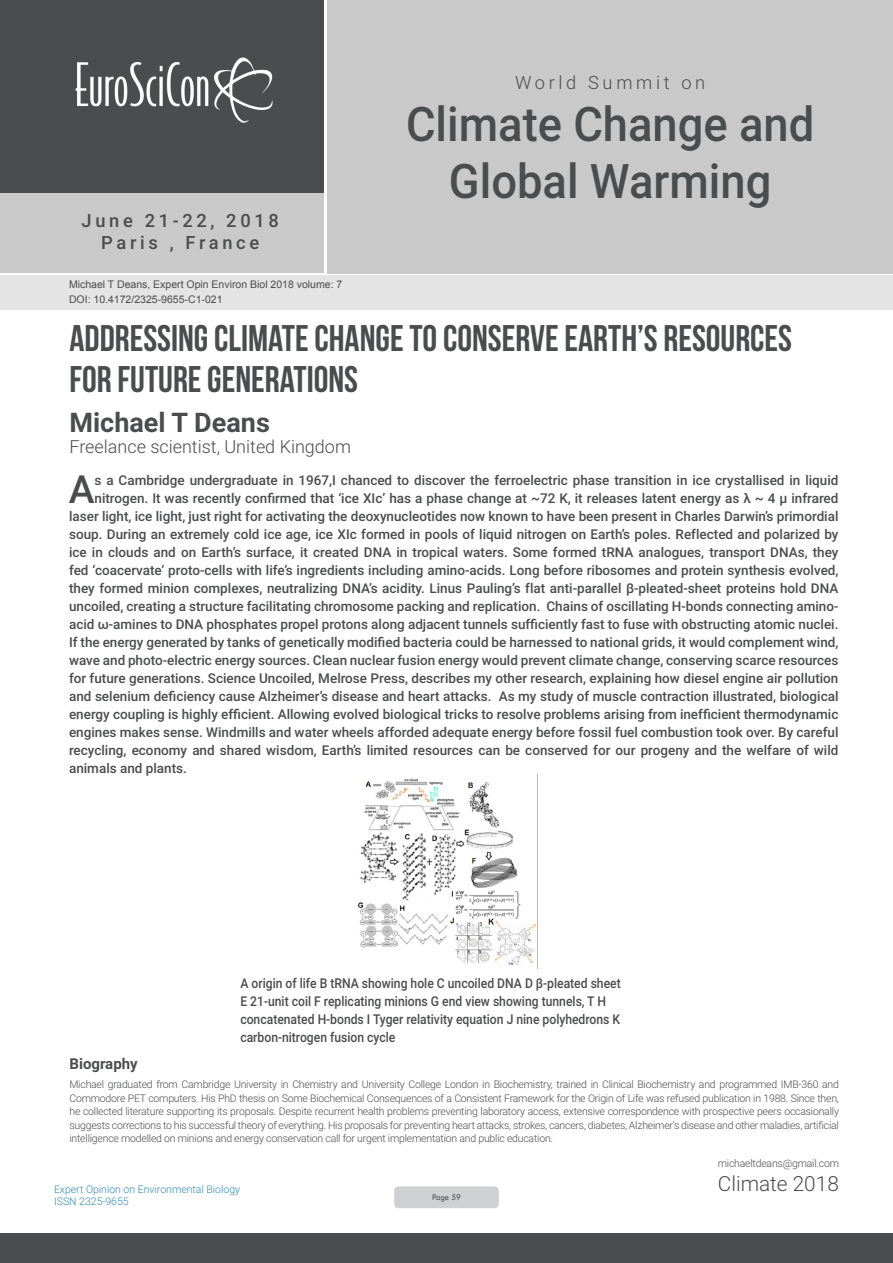
<style>
.page{position:relative;width:893px;height:1263px;background:#fff}
.page>*{position:absolute;margin:0;border:0;box-sizing:border-box;transform-origin:0 0}
.t1{font:500 47.7px/57.2px "Roboto";color:#4b4c4d;text-align:center;scale:.95 1}
.Abstract{font:500 38.85px "Roboto";color:#4b4c4d}
.t2{font:37.05px/40.8px "Bebas Neue";color:#4b4c4d}
.t3{font:700 27px "Roboto";color:#4b4c4d}
.t4{font:300 20.85px "Roboto";color:#4b4c4d}
.t5{font:500 18.3px/21.9px "Roboto";letter-spacing:.2em;color:#4b4c4d;text-align:center}
.t6{font:300 18.3px "Roboto";letter-spacing:.2em;color:#4b4c4d}
.t7{font:300 18px "Roboto";color:#4b4c4d}
.Bio_Heading{font:700 15px "Roboto";color:#4b4c4d}
.Abstract-2{font:500 13.5px "Roboto";color:#4b4c4d}
.Abstract-3{font:500 13.5px/18px "Roboto";color:#4b4c4d;scale:.9 1}
.Biography{font:300 10.5px/13.5px "Roboto";letter-spacing:-.02em;color:#4b4c4d;text-align:justify}
.t8{font:10.5px "Arial";color:#4b4c4d}
.t9{font:300 10.5px/12.6px "Roboto";color:#2d8bb3}
.t10{font:9px "Tw Cen";letter-spacing:-.02em;color:#4b4c4d;scale:.95 1}
</style>
<div class="page">
<div style="left:0;top:0;width:323px;height:193px;background:#4b4c4d"></div>
<div style="left:1px;top:193px;width:323px;height:80px;background:#c9c9c9"></div>
<div style="left:327px;top:0;width:566px;height:273px;background:#c9c9c9"></div>
<img style="left:75px;top:57px;width:198px;height:66px">
<div style="left:0;top:1233px;width:893px;height:30px;background:#4b4c4d"></div>
<div style="left:1px;top:275px;width:892px;height:35px;background:#e4e4e4"></div>
<div style="left:394px;top:1186px;width:105px;height:22px;background:#cfd0d2;border-radius:4px"></div>
<img style="left:357px;top:778px;width:180px;height:187px">
<h3 class="t5" style="left:82px;top:209px;width:199px">June 21-22, 2018<br>Paris , France</h3>
<p class="t8" style="left:69px;top:278px;width:275px">Michael T Deans, Expert Opin Environ Biol 2018 volume: 7</p>
<p class="t8" style="left:69px;top:292px;width:155px">DOI: 10.4172/2325-9655-C1-021</p>
<h3 class="t6" style="left:515px;top:69px;width:192px">World Summit on</h3>
<h1 class="t1" style="left:406px;top:94px;width:431px">Climate Change and<br>Global Warming</h1>
<p class="t2" style="left:69px;top:318px;width:724px">ADDRESSING CLIMATE CHANGE TO CONSERVE EARTH’S RESOURCES<br>FOR FUTURE GENERATIONS</p>
<p class="t3" style="left:69px;top:403px;width:202px">Michael T Deans</p>
<p class="t7" style="left:69px;top:434px;width:283px">Freelance scientist, United Kingdom</p>
<p class="Abstract" style="left:69px;top:462px;width:27px">A</p>
<p class="Abstract-2" style="left:95px;top:470px;width:745px">s a Cambridge undergraduate in 1967,I chanced to discover the ferroelectric phase transition in ice crystallised in liquid</p>
<p class="Abstract-2" style="left:95px;top:488px;width:745px">nitrogen. It was recently confirmed that ‘ice XIc’ has a phase change at ~72 K, it releases latent energy as λ ~ 4 μ infrared</p>
<p class="Abstract-2" style="left:69px;top:506px;width:771px">laser light, ice light, just right for activating the deoxynucleotides now known to have been present in Charles Darwin’s primordial</p>
<p class="Abstract-2" style="left:69px;top:524px;width:771px">soup. During an extremely cold ice age, ice XIc formed in pools of liquid nitrogen on Earth’s poles. Reflected and polarized by</p>
<p class="Abstract-2" style="left:69px;top:542px;width:771px">ice in clouds and on Earth’s surface, it created DNA in tropical waters. Some formed tRNA analogues, transport DNAs, they</p>
<p class="Abstract-2" style="left:69px;top:560px;width:771px">fed ‘coacervate’ proto-cells with life’s ingredients including amino-acids. Long before ribosomes and protein synthesis evolved,</p>
<p class="Abstract-2" style="left:69px;top:578px;width:771px">they formed minion complexes, neutralizing DNA’s acidity. Linus Pauling’s flat anti-parallel β-pleated-sheet proteins hold DNA</p>
<p class="Abstract-2" style="left:69px;top:596px;width:771px">uncoiled, creating a structure facilitating chromosome packing and replication. Chains of oscillating H-bonds connecting amino-</p>
<p class="Abstract-2" style="left:69px;top:614px;width:771px">acid ω-amines to DNA phosphates propel protons along adjacent tunnels sufficiently fast to fuse with obstructing atomic nuclei.</p>
<p class="Abstract-2" style="left:69px;top:632px;width:771px">If the energy generated by tanks of genetically modified bacteria could be harnessed to national grids, it would complement wind,</p>
<p class="Abstract-2" style="left:69px;top:650px;width:771px">wave and photo-electric energy sources. Clean nuclear fusion energy would prevent climate change, conserving scarce resources</p>
<p class="Abstract-2" style="left:69px;top:668px;width:771px">for future generations. Science Uncoiled, Melrose Press, describes my other research, explaining how diesel engine air pollution</p>
<p class="Abstract-2" style="left:69px;top:686px;width:771px">and selenium deficiency cause Alzheimer’s disease and heart attacks. As my study of muscle contraction illustrated, biological</p>
<p class="Abstract-2" style="left:69px;top:704px;width:771px">energy coupling is highly efficient. Allowing evolved biological tricks to resolve problems arising from inefficient thermodynamic</p>
<p class="Abstract-2" style="left:69px;top:722px;width:771px">engines makes sense. Windmills and water wheels afforded adequate energy before fossil fuel combustion took over. By careful</p>
<p class="Abstract-2" style="left:69px;top:740px;width:771px">recycling, economy and shared wisdom, Earth’s limited resources can be conserved for our progeny and the welfare of wild</p>
<p class="Abstract-2" style="left:69px;top:758px;width:119px">animals and plants.</p>
<p class="Abstract-3" style="left:240px;top:974px;width:424px">A origin of life B tRNA showing hole C uncoiled DNA D β-pleated sheet E 21-unit coil F replicating minions G end view showing tunnels, T H concatenated H-bonds I Tyger relativity equation J nine polyhedrons K carbon-nitrogen fusion cycle</p>
<p class="Bio_Heading" style="left:69px;top:1053px;width:70px">Biography</p>
<p class="Biography" style="left:69px;top:1077px;width:771px">Michael graduated from Cambridge University in Chemistry and University College London in Biochemistry, trained in Clinical Biochemistry and programmed IMB-360 and Commodore PET computers. His PhD thesis on Some Biochemical Consequences of a Consistent Framework for the Origin of Life was refused publication in 1988. Since then, he collected literature supporting its proposals. Despite recurrent health problems preventing laboratory access, extensive correspondence with prospective peers occasionally suggests corrections to his successful theory of everything. His proposals for preventing heart attacks, strokes, cancers, diabetes, Alzheimer’s disease and other maladies, artificial intelligence modelled on minions and energy conservation call for urgent implementation and public education.</p>
<p class="Biography" style="left:718px;top:1156px;width:123px">michaeltdeans@gmail.com</p>
<p class="t9" style="left:54px;top:1182px;width:188px">Expert Opinion on Environmental Biology<br>ISSN 2325-9655</p>
<p class="t10" style="left:432px;top:1192px;width:32px">Page 59</p>
<h3 class="t4" style="left:718px;top:1169px;width:123px">Climate 2018</h3>
</div>
